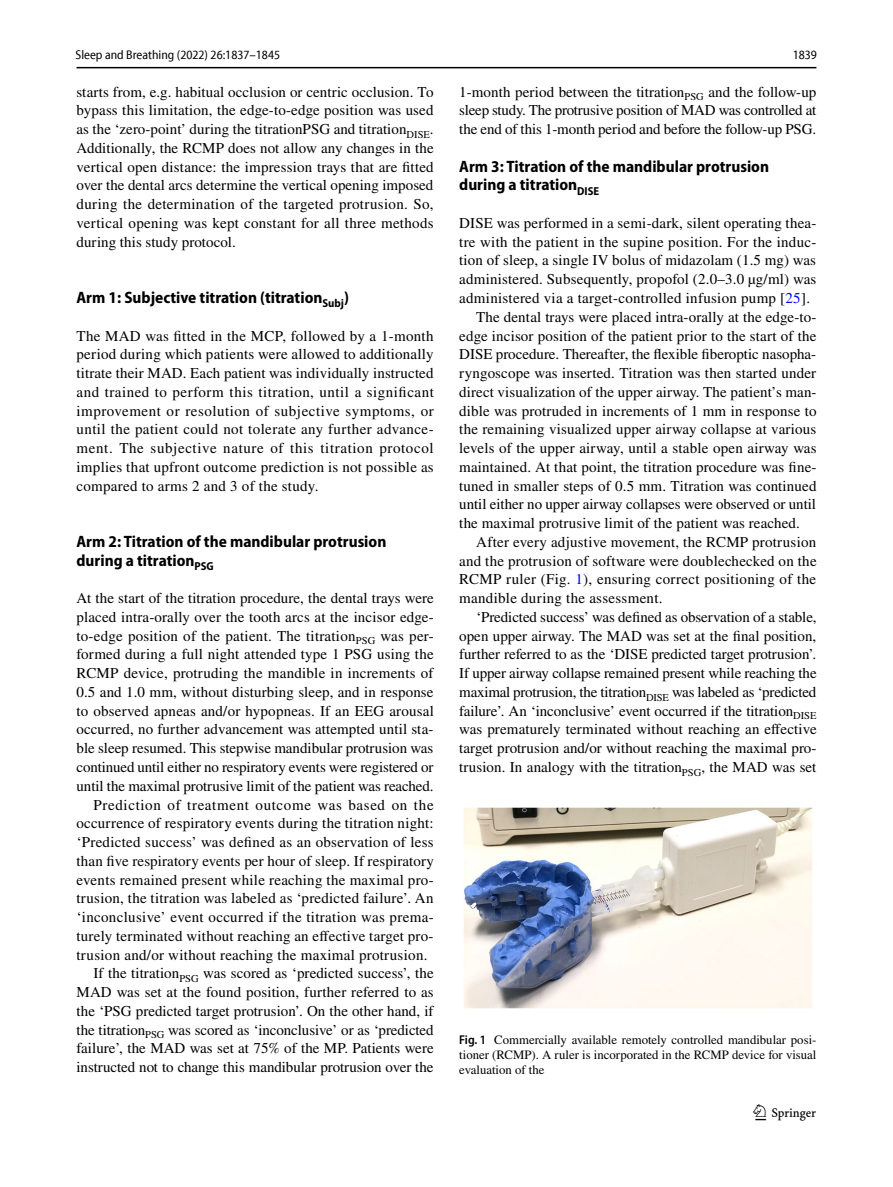
<style>
.page{position:relative;width:893px;height:1187px;background:#fff}
.page>*{position:absolute;margin:0;border:0;box-sizing:border-box;transform-origin:0 0}
.t1{font:22.5px "Springnew Regular 3";color:#000}
.t2{font:700 semi-condensed 16.5px/18.8px "Myriad Pro";color:#000}
.t3{font:15px/18.8px "STIX";letter-spacing:.01em;color:#000;text-align:justify}
.t4{font:15px "STIX";letter-spacing:-.015em;color:#000}
.t5{font:15px "STIX";letter-spacing:-.01em;color:#000}
.t6{font:15px "STIX";letter-spacing:.04em;color:#000}
.t7{font:12.75px/15px "STIX";color:#000;text-align:justify}
.t8{font:semi-condensed 12.75px "Myriad Pro Unic";color:#000}
.s1{color:#00f}
.s2{font-family:"Myriad Pro";font-weight:600;font-stretch:semi-condensed}
</style>
<div class="page">
<hr style="left:77px;top:67px;width:739px;height:1px;background:#000">
<img style="left:463px;top:807px;width:349px;height:201px">
<p class="t8" style="left:76px;top:50px;width:206px">Sleep and Breathing (2022) 26:1837–1845</p>
<p class="t8" style="left:793px;top:50px;width:26px">1839</p>
<p class="t3" style="left:77px;top:83px;width:359px">starts from, e.g. habitual occlusion or centric occlusion. To bypass this limitation, the edge-to-edge position was used as the ‘zero-point’ during the titrationPSG and titration<sub>DISE</sub>.<br>Additionally, the RCMP does not allow any changes in the vertical open distance: the impression trays that are fitted over the dental arcs determine the vertical opening imposed during the determination of the targeted protrusion. So, vertical opening was kept constant for all three methods during this study protocol.</p>
<p class="t2" style="left:77px;top:288px;width:274px">Arm 1: Subjective titration (titration<sub>Subj</sub>)</p>
<p class="t3" style="left:77px;top:327px;width:359px">The MAD was fitted in the MCP, followed by a 1-month period during which patients were allowed to additionally titrate their MAD. Each patient was individually instructed and trained to perform this titration, until a significant improvement or resolution of subjective symptoms, or until the patient could not tolerate any further advance&shy;ment. The subjective nature of this titration protocol implies that upfront outcome prediction is not possible as compared to arms 2 and 3 of the study.</p>
<p class="t2" style="left:77px;top:532px;width:311px">Arm 2: Titration of the mandibular protrusion during a titration<sub>PSG</sub></p>
<p class="t3" style="left:77px;top:589px;width:359px">At the start of the titration procedure, the dental trays were</p>
<p class="t3" style="left:77px;top:608px;width:359px">placed intra-orally over the tooth arcs at the incisor edge-</p>
<p class="t3" style="left:77px;top:627px;width:359px">to-edge position of the patient. The titration<sub>PSG</sub> was per-</p>
<p class="t3" style="left:77px;top:646px;width:359px">formed during a full night attended type 1 PSG using the</p>
<p class="t3" style="left:77px;top:664px;width:358px">RCMP device, protruding the mandible in increments of</p>
<p class="t3" style="left:77px;top:683px;width:358px">0.5 and 1.0 mm, without disturbing sleep, and in response</p>
<p class="t3" style="left:77px;top:702px;width:359px">to observed apneas and/or hypopneas. If an EEG arousal</p>
<p class="t3" style="left:77px;top:721px;width:358px">occurred, no further advancement was attempted until sta-</p>
<p class="t3" style="left:77px;top:739px;width:358px">ble sleep resumed. This stepwise mandibular protrusion was</p>
<p class="t5" style="left:77px;top:756px;width:358px">continued until either no respiratory events were registered or</p>
<p class="t3" style="left:77px;top:777px;width:359px">until the maximal protrusive limit of the patient was reached.</p>
<p class="t6" style="left:94px;top:794px;width:342px">Prediction of treatment outcome was based on the</p>
<p class="t3" style="left:77px;top:814px;width:359px">occurrence of respiratory events during the titration night:</p>
<p class="t3" style="left:77px;top:833px;width:359px">‘Predicted success’ was defined as an observation of less</p>
<p class="t3" style="left:77px;top:852px;width:359px">than five respiratory events per hour of sleep. If respiratory</p>
<p class="t3" style="left:77px;top:871px;width:359px">events remained present while reaching the maximal pro-</p>
<p class="t3" style="left:77px;top:889px;width:358px">trusion, the titration was labeled as ‘predicted failure’. An</p>
<p class="t3" style="left:77px;top:908px;width:359px">‘inconclusive’ event occurred if the titration was prema-</p>
<p class="t3" style="left:77px;top:927px;width:358px">turely terminated without reaching an effective target pro-</p>
<p class="t3" style="left:77px;top:946px;width:352px">trusion and/or without reaching the maximal protrusion.</p>
<p class="t3" style="left:94px;top:964px;width:342px">If the titration<sub>PSG</sub> was scored as ‘predicted success’, the</p>
<p class="t3" style="left:77px;top:983px;width:359px">MAD was set at the found position, further referred to as</p>
<p class="t3" style="left:77px;top:1002px;width:358px">the ‘PSG predicted target protrusion’. On the other hand, if</p>
<p class="t3" style="left:77px;top:1021px;width:359px">the titration<sub>PSG</sub> was scored as ‘inconclusive’ or as ‘predicted</p>
<p class="t3" style="left:77px;top:1039px;width:359px">failure’, the MAD was set at 75% of the MP. Patients were</p>
<p class="t3" style="left:77px;top:1058px;width:359px">instructed not to change this mandibular protrusion over the</p>
<p class="t3" style="left:459px;top:83px;width:359px">1-month period between the titration<sub>PSG</sub> and the follow-up sleep study. The protrusive position of MAD was controlled at the end of this 1-month period and before the follow-up PSG.</p>
<p class="t2" style="left:459px;top:157px;width:311px">Arm 3: Titration of the mandibular protrusion during a titration<sub>DISE</sub></p>
<p class="t3" style="left:459px;top:214px;width:359px">DISE was performed in a semi-dark, silent operating thea-</p>
<p class="t3" style="left:459px;top:233px;width:359px">tre with the patient in the supine position. For the induc-</p>
<p class="t3" style="left:459px;top:252px;width:358px">tion of sleep, a single IV bolus of midazolam (1.5 mg) was</p>
<p class="t3" style="left:459px;top:271px;width:359px">administered. Subsequently, propofol (2.0–3.0 µg/ml) was</p>
<p class="t3" style="left:459px;top:289px;width:352px">administered via a target-controlled infusion pump [<span class="s1">25</span>].</p>
<p class="t3" style="left:476px;top:308px;width:342px">The dental trays were placed intra-orally at the edge-to-</p>
<p class="t3" style="left:459px;top:327px;width:359px">edge incisor position of the patient prior to the start of the</p>
<p class="t3" style="left:459px;top:346px;width:359px">DISE procedure. Thereafter, the flexible fiberoptic nasopha-</p>
<p class="t3" style="left:459px;top:364px;width:358px">ryngoscope was inserted. Titration was then started under</p>
<p class="t3" style="left:459px;top:383px;width:359px">direct visualization of the upper airway. The patient’s man-</p>
<p class="t3" style="left:459px;top:402px;width:359px">dible was protruded in increments of 1 mm in response to</p>
<p class="t3" style="left:459px;top:421px;width:359px">the remaining visualized upper airway collapse at various</p>
<p class="t3" style="left:459px;top:439px;width:359px">levels of the upper airway, until a stable open airway was</p>
<p class="t3" style="left:459px;top:458px;width:359px">maintained. At that point, the titration procedure was fine-</p>
<p class="t3" style="left:459px;top:477px;width:359px">tuned in smaller steps of 0.5 mm. Titration was continued</p>
<p class="t3" style="left:459px;top:496px;width:358px">until either no upper airway collapses were observed or until</p>
<p class="t3" style="left:459px;top:514px;width:342px">the maximal protrusive limit of the patient was reached.</p>
<p class="t3" style="left:476px;top:533px;width:342px">After every adjustive movement, the RCMP protrusion</p>
<p class="t3" style="left:459px;top:552px;width:359px">and the protrusion of software were doublechecked on the</p>
<p class="t3" style="left:459px;top:571px;width:358px">RCMP ruler (Fig. <span class="s1">1</span>), ensuring correct positioning of the</p>
<p class="t3" style="left:459px;top:589px;width:205px">mandible during the assessment.</p>
<p class="t3" style="left:476px;top:608px;width:342px">‘Predicted success’ was defined as observation of a stable,</p>
<p class="t3" style="left:459px;top:627px;width:359px">open upper airway. The MAD was set at the final position,</p>
<p class="t3" style="left:459px;top:646px;width:359px">further referred to as the ‘DISE predicted target protrusion’.</p>
<p class="t3" style="left:459px;top:664px;width:359px">If upper airway collapse remained present while reaching the</p>
<p class="t4" style="left:459px;top:681px;width:359px">maximal protrusion, the titration<sub>DISE</sub> was labeled as ‘predicted</p>
<p class="t3" style="left:459px;top:702px;width:359px">failure’. An ‘inconclusive’ event occurred if the titration<sub>DISE</sub></p>
<p class="t3" style="left:459px;top:721px;width:359px">was prematurely terminated without reaching an effective</p>
<p class="t3" style="left:459px;top:739px;width:359px">target protrusion and/or without reaching the maximal pro-</p>
<p class="t3" style="left:459px;top:758px;width:359px">trusion. In analogy with the titration<sub>PSG</sub>, the MAD was set</p>
<p class="t7" style="left:459px;top:1032px;width:359px"><span class="s2">Fig. 1</span> Commercially available remotely controlled mandibular posi&shy;tioner (RCMP). A ruler is incorporated in the RCMP device for visual evaluation of the</p>
<h1 class="t1" style="left:755px;top:1104px;width:62px">1 3</h1>
</div>
